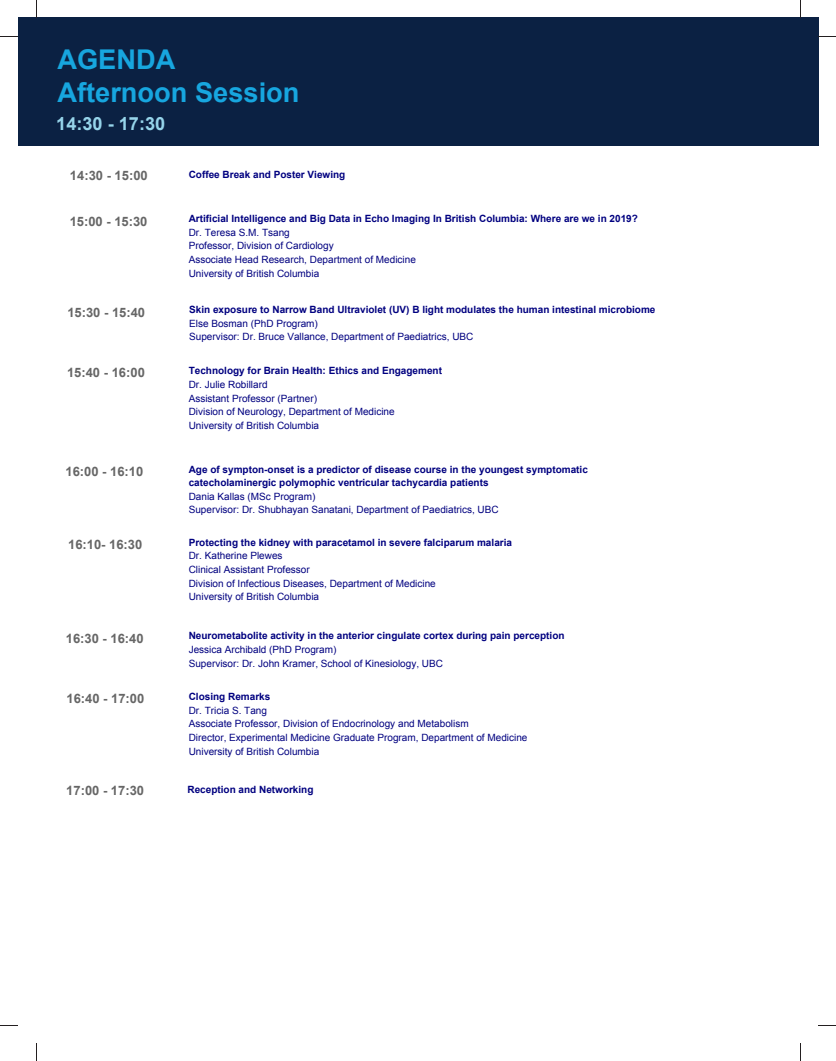
<style>
.page{position:relative;width:836px;height:1061px;background:#fff}
.page>*{position:absolute;margin:0;border:0;box-sizing:border-box;transform-origin:0 0}
.t1{font:700 27.25px/32.6px "Arial";color:#17a6df}
.t2{font:700 18.12px "Arial";color:#96d4ea}
.t3{font:700 13px "Arial";color:#666}
.t4{font:10px/13.8px "Arial";color:#000080}
.t5{font:700 10px/13.6px "Arial";color:#000080}
</style>
<div class="page">
<div style="left:18px;top:18px;width:800px;height:128px;background:#0b2143"></div>
<svg style="left:36px;top:0;width:1px;height:18px"></svg>
<svg style="left:0;top:36px;width:18px;height:1px"></svg>
<svg style="left:800px;top:0;width:1px;height:18px"></svg>
<svg style="left:818px;top:36px;width:18px;height:1px"></svg>
<svg style="left:800px;top:1043px;width:1px;height:18px"></svg>
<svg style="left:818px;top:1025px;width:18px;height:1px"></svg>
<svg style="left:36px;top:1043px;width:1px;height:18px"></svg>
<svg style="left:0;top:1025px;width:18px;height:1px"></svg>
<h1 class="t1" style="left:57px;top:44px;width:244px">AGENDA<br>Afternoon Session</h1>
<h2 class="t2" style="left:56px;top:112px;width:110px">14:30 - 17:30</h2>
<h3 class="t3" style="left:70px;top:167px;width:79px">14:30 - 15:00</h3>
<h3 class="t3" style="left:70px;top:213px;width:79px">15:00 - 15:30</h3>
<h3 class="t3" style="left:67px;top:304px;width:79px">15:30 - 15:40</h3>
<h3 class="t3" style="left:67px;top:364px;width:79px">15:40 - 16:00</h3>
<h3 class="t3" style="left:66px;top:463px;width:79px">16:00 - 16:10</h3>
<h3 class="t3" style="left:68px;top:536px;width:76px">16:10- 16:30</h3>
<h3 class="t3" style="left:66px;top:630px;width:79px">16:30 - 16:40</h3>
<h3 class="t3" style="left:67px;top:690px;width:79px">16:40 - 17:00</h3>
<p class="t5" style="left:189px;top:168px;width:158px">Coffee Break and Poster Viewing</p>
<p class="t5" style="left:189px;top:212px;width:451px">Artificial Intelligence and Big Data in Echo Imaging In British Columbia: Where are we in 2019?</p>
<p class="t4" style="left:189px;top:226px;width:229px">Dr. Teresa S.M. Tsang<br>Professor, Division of Cardiology<br>Associate Head Research, Department of Medicine University of British Columbia</p>
<p class="t5" style="left:189px;top:303px;width:468px">Skin exposure to Narrow Band Ultraviolet (UV) B light modulates the human intestinal microbiome</p>
<p class="t4" style="left:189px;top:317px;width:286px">Else Bosman (PhD Program)<br>Supervisor: Dr. Bruce Vallance, Department of Paediatrics, UBC</p>
<p class="t5" style="left:189px;top:364px;width:255px">Technology for Brain Health: Ethics and Engagement</p>
<p class="t4" style="left:189px;top:378px;width:207px">Dr. Julie Robillard<br>Assistant Professor (Partner)<br>Division of Neurology, Department of Medicine<br>University of British Columbia</p>
<p class="t5" style="left:189px;top:462px;width:401px">Age of sympton-onset is a predictor of disease course in the youngest symptomatic catecholaminergic polymophic ventricular tachycardia patients</p>
<p class="t4" style="left:189px;top:489px;width:311px">Dania Kallas (MSc Program)<br>Supervisor: Dr. Shubhayan Sanatani, Department of Paediatrics, UBC</p>
<p class="t5" style="left:189px;top:536px;width:325px">Protecting the kidney with paracetamol in severe falciparum malaria</p>
<p class="t4" style="left:189px;top:549px;width:249px">Dr. Katherine Plewes<br>Clinical Assistant Professor<br>Division of Infectious Diseases, Department of Medicine University of British Columbia</p>
<p class="t5" style="left:189px;top:629px;width:377px">Neurometabolite activity in the anterior cingulate cortex during pain perception</p>
<p class="t4" style="left:189px;top:643px;width:256px">Jessica Archibald (PhD Program)<br>Supervisor: Dr. John Kramer, School of Kinesiology, UBC</p>
<p class="t5" style="left:189px;top:690px;width:83px">Closing Remarks</p>
<p class="t4" style="left:189px;top:703px;width:340px">Dr. Tricia S. Tang<br>Associate Professor, Division of Endocrinology and Metabolism<br>Director, Experimental Medicine Graduate Program, Department of Medicine University of British Columbia</p>
<h3 class="t3" style="left:66px;top:782px;width:79px">17:00 - 17:30</h3>
<p class="t5" style="left:187px;top:783px;width:128px">Reception and Networking</p>
</div>
